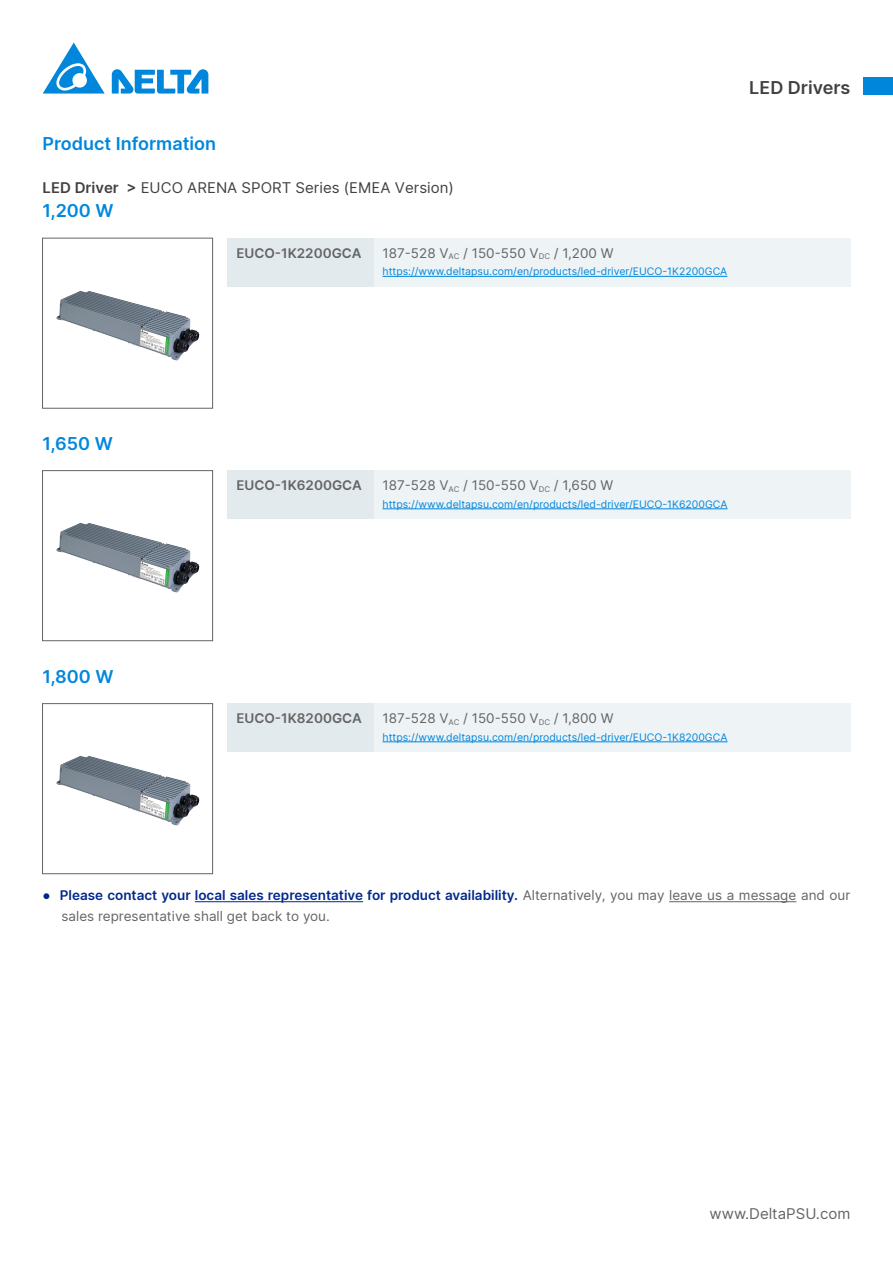
<style>
.page{position:relative;width:893px;height:1263px;background:#fff}
.page>*{position:absolute;margin:0;border:0;box-sizing:border-box;transform-origin:0 0}
.t1{font:600 18px "Delta Sans";color:#0087dc}
.t2{font:600 18px "Delta Sans";color:#414141}
.t3{font:15px "Delta Sans";color:#414141}
.t4{font:15px "Delta Sans";color:#646464}
.t5{font:13.5px/21px "Delta Sans";color:#646464}
.t6{font:600 13.5px "Delta Sans";color:#646464}
.t7{font:10.5px "Delta Sans";color:#0087dc}
.s1{font-weight:600}
.s2{font-family:"Arial";font-weight:700;color:#00288c}
.s3{font-weight:600;color:#00288c}
</style>
<div class="page">
<div style="left:863px;top:77px;width:30px;height:17px;background:#0087dc"></div>
<svg style="left:112px;top:69px;width:96px;height:25px"></svg>
<svg style="left:43px;top:43px;width:62px;height:51px"></svg>
<img style="left:56px;top:291px;width:144px;height:70px">
<div style="left:42px;top:238px;width:171px;height:171px;border:1px solid #646464"></div>
<div style="left:228px;top:238px;width:146px;height:49px;background:#e3eaee"></div>
<div style="left:374px;top:238px;width:476px;height:49px;background:#eef3f6"></div>
<hr style="left:382px;top:276px;width:345px;height:1px;background:#0087dc">
<div style="left:228px;top:471px;width:146px;height:48px;background:#e3eaee"></div>
<div style="left:374px;top:471px;width:476px;height:48px;background:#eef3f6"></div>
<hr style="left:382px;top:509px;width:346px;height:1px;background:#0087dc">
<div style="left:228px;top:704px;width:146px;height:48px;background:#e3eaee"></div>
<div style="left:374px;top:704px;width:476px;height:48px;background:#eef3f6"></div>
<hr style="left:382px;top:741px;width:345px;height:1px;background:#0087dc">
<img style="left:56px;top:523px;width:144px;height:70px">
<div style="left:42px;top:470px;width:171px;height:171px;border:1px solid #646464"></div>
<img style="left:56px;top:756px;width:144px;height:70px">
<div style="left:42px;top:703px;width:171px;height:171px;border:1px solid #646464"></div>
<hr style="left:195px;top:901px;width:168px;height:1px;background:#00288c">
<hr style="left:669px;top:901px;width:127px;height:1px;background:#646464">
<h1 class="t1" style="left:43px;top:130px;width:175px">Product Information</h1>
<p class="t3" style="left:43px;top:177px;width:413px"><span class="s1">LED Driver &gt;</span> EUCO ARENA SPORT Series (EMEA Version)</p>
<h1 class="t1" style="left:43px;top:197px;width:73px">1,200 W</h1>
<p class="t6" style="left:236px;top:242px;width:127px">EUCO-1K2200GCA</p>
<p class="t5" style="left:382px;top:242px;width:233px">187-528 V<sub>AC</sub> / 150-550 V<sub>DC</sub> / 1,200 W</p>
<p class="t7" style="left:382px;top:264px;width:346px">https://www.deltapsu.com/en/products/led-driver/EUCO-1K2200GCA</p>
<h1 class="t2" style="left:749px;top:74px;width:103px">LED Drivers</h1>
<h1 class="t1" style="left:43px;top:429px;width:72px">1,650 W</h1>
<p class="t6" style="left:236px;top:475px;width:127px">EUCO-1K6200GCA</p>
<p class="t5" style="left:382px;top:474px;width:232px">187-528 V<sub>AC</sub> / 150-550 V<sub>DC</sub> / 1,650 W</p>
<p class="t7" style="left:382px;top:496px;width:347px">https://www.deltapsu.com/en/products/led-driver/EUCO-1K6200GCA</p>
<h1 class="t1" style="left:43px;top:662px;width:72px">1,800 W</h1>
<p class="t6" style="left:236px;top:708px;width:127px">EUCO-1K8200GCA</p>
<p class="t5" style="left:382px;top:707px;width:232px">187-528 V<sub>AC</sub> / 150-550 V<sub>DC</sub> / 1,800 W</p>
<p class="t7" style="left:382px;top:729px;width:347px">https://www.deltapsu.com/en/products/led-driver/EUCO-1K8200GCA</p>
<p class="t5" style="left:61px;top:885px;width:790px;text-indent:-19px"><span class="s2">●</span> <span class="s3">Please contact your local sales representative for product availability.</span> Alternatively, you may leave us a message and our sales representative shall get back to you.</p>
<p class="t4" style="left:710px;top:1203px;width:142px">www.DeltaPSU.com</p>
</div>
